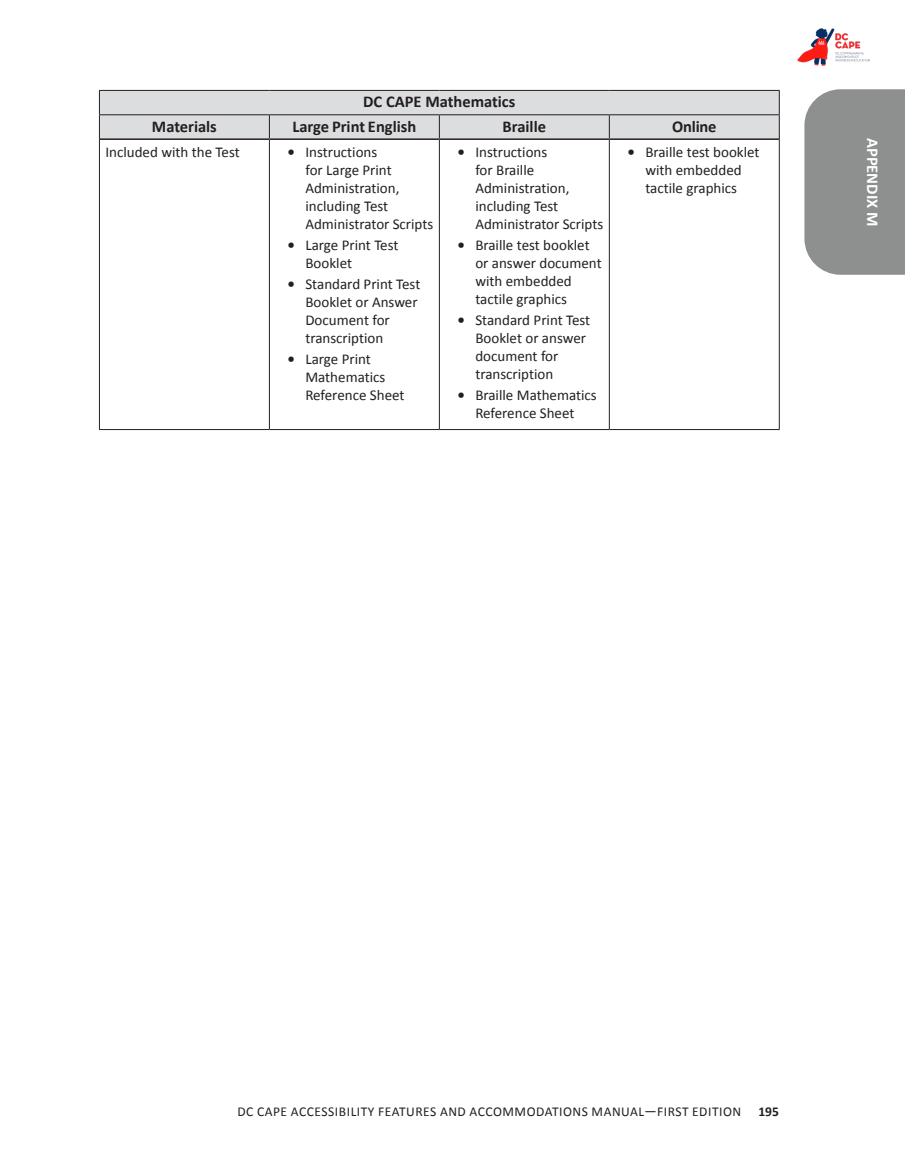
<style>
.page{position:relative;width:905px;height:1175px;background:#fff}
.page>*{position:absolute;margin:0;border:0;box-sizing:border-box;transform-origin:0 0}
.Table_Head{font:700 16.5px "Calibri";color:#231f20}
.t1{font:700 16.5px "Calibri";color:#fff}
.Table_Text{font:15px/18px "Calibri";color:#231f20}
.t2{font:13.5px "Calibri";letter-spacing:.04em;color:#231f20}
.t3{font:700 13.5px "Calibri";color:#231f20}
.s1{font-weight:700}
</style>
<div class="page">
<svg style="left:804px;top:89px;width:100px;height:186px"></svg>
<img style="left:797px;top:28px;width:73px;height:38px">
<hr style="left:99px;top:139px;width:1px;height:290px;background:#231f20">
<hr style="left:269px;top:140px;width:1px;height:289px;background:#231f20">
<hr style="left:439px;top:140px;width:1px;height:289px;background:#231f20">
<hr style="left:609px;top:140px;width:1px;height:289px;background:#231f20">
<hr style="left:778px;top:139px;width:1px;height:290px;background:#231f20">
<svg style="left:99px;top:90px;width:680px;height:49px"></svg>
<hr style="left:99px;top:429px;width:170px;height:1px;background:#231f20">
<hr style="left:269px;top:429px;width:170px;height:1px;background:#231f20">
<hr style="left:439px;top:429px;width:170px;height:1px;background:#231f20">
<hr style="left:609px;top:429px;width:170px;height:1px;background:#231f20">
<hr style="left:100px;top:138px;width:169px;height:2px;background:#231f20">
<hr style="left:269px;top:138px;width:170px;height:2px;background:#231f20">
<hr style="left:439px;top:138px;width:170px;height:2px;background:#231f20">
<hr style="left:609px;top:138px;width:169px;height:2px;background:#231f20">
<p class="Table_Head" style="left:363px;top:90px;width:154px">DC CAPE Mathematics</p>
<p class="Table_Head" style="left:152px;top:114px;width:66px">Materials</p>
<p class="Table_Head" style="left:292px;top:114px;width:125px">Large Print English</p>
<p class="Table_Head" style="left:502px;top:114px;width:45px">Braille</p>
<p class="Table_Head" style="left:672px;top:114px;width:46px">Online</p>
<p class="Table_Text" style="left:105px;top:142px;width:136px">Included with the Test</p>
<p class="Table_Text" style="left:305px;top:142px;width:129px;text-indent:-18px"><span class="s1">•</span> Instructions<br>for Large Print<br>Administration, including Test<br>Administrator Scripts</p>
<p class="Table_Text" style="left:305px;top:235px;width:95px;text-indent:-18px"><span class="s1">•</span> Large Print Test<br>Booklet</p>
<p class="Table_Text" style="left:305px;top:274px;width:116px;text-indent:-18px"><span class="s1">•</span> Standard Print Test<br>Booklet or Answer<br>Document for transcription</p>
<p class="Table_Text" style="left:305px;top:349px;width:101px;text-indent:-18px"><span class="s1">•</span> Large Print<br>Mathematics<br>Reference Sheet</p>
<p class="Table_Text" style="left:627px;top:142px;width:134px;text-align:center"><span class="s1">•</span> Braille test booklet with embedded tactile graphics</p>
<p class="Table_Text" style="left:475px;top:142px;width:129px;text-indent:-18px"><span class="s1">•</span> Instructions<br>for Braille<br>Administration, including Test<br>Administrator Scripts</p>
<p class="Table_Text" style="left:475px;top:235px;width:128px;text-indent:-18px"><span class="s1">•</span> Braille test booklet or answer document with embedded tactile graphics</p>
<p class="Table_Text" style="left:475px;top:310px;width:116px;text-indent:-18px"><span class="s1">•</span> Standard Print Test<br>Booklet or answer document for transcription</p>
<p class="Table_Text" style="left:457px;top:385px;width:141px;text-align:center"><span class="s1">•</span> Braille Mathematics<br>Reference Sheet</p>
<p class="t1" style="left:884px;top:138px;width:90px;rotate:90deg">APPENDIX M</p>
<p class="t2" style="left:237px;top:1102px;width:505px">DC CAPE ACCESSIBILITY FEATURES AND ACCOMMODATIONS MANUAL—FIRST EDITION</p>
<p class="t3" style="left:758px;top:1102px;width:22px">195</p>
</div>
